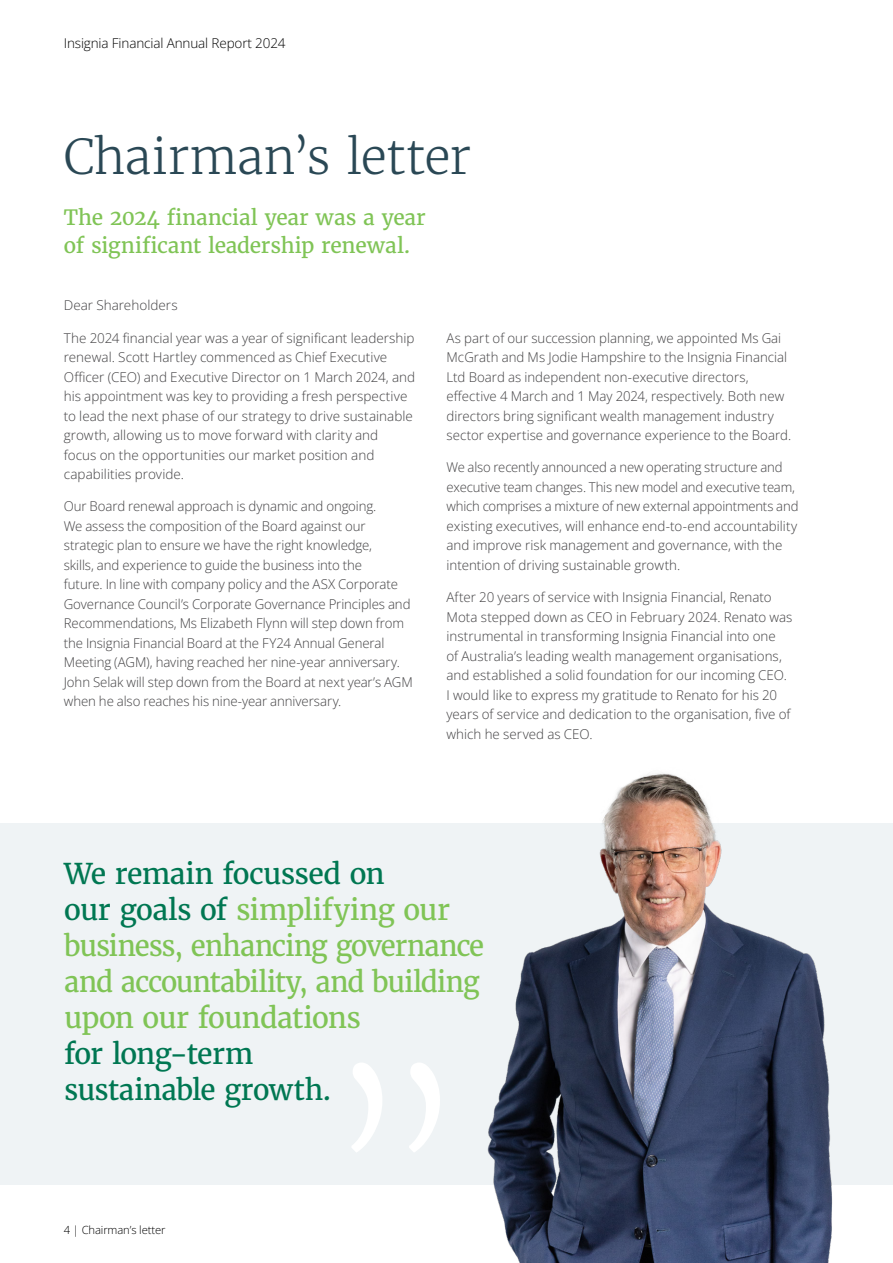
<style>
.page{position:relative;width:893px;height:1263px;background:#fff}
.page>*{position:absolute;margin:0;border:0;box-sizing:border-box;transform-origin:0 0}
.t1{font:300 48px "Merriweather";letter-spacing:-.01em;color:#2a4855}
.t2{font:28.5px/36px "Merriweather";letter-spacing:-.035em;color:#80c456}
.t3{font:28.5px/36px "Merriweather";letter-spacing:-.025em;color:#007752}
.t4{font:21px/28.5px "Merriweather";letter-spacing:-.01em;color:#80c456}
.t5{font:300 13.5px/19.5px "Open Sans";color:#414042}
.t6{font:300 13.5px "Open Sans";letter-spacing:-.01em;color:#000}
.t7{font:300 11.25px "Open Sans";letter-spacing:-.01em;color:#000}
.s1{color:#007752}
</style>
<div class="page">
<div style="left:0;top:823px;width:893px;height:362px;background:#eff3f5"></div>
<img style="left:487px;top:773px;width:346px;height:490px">
<svg style="left:352px;top:1063px;width:88px;height:89px"></svg>
<p class="t6" style="left:64px;top:34px;width:223px">Insignia Financial Annual Report 2024</p>
<h1 class="t1" style="left:64px;top:127px;width:409px">Chairman’s letter</h1>
<h3 class="t4" style="left:64px;top:203px;width:363px">The 2024 financial year was a year of significant leadership renewal.</h3>
<p class="t5" style="left:64px;top:295px;width:115px">Dear Shareholders</p>
<p class="t5" style="left:64px;top:328px;width:353px">The 2024 financial year was a year of significant leadership renewal. Scott Hartley commenced as Chief Executive Officer (CEO) and Executive Director on 1 March 2024, and his appointment was key to providing a fresh perspective to lead the next phase of our strategy to drive sustainable growth, allowing us to move forward with clarity and<br>focus on the opportunities our market position and capabilities provide.</p>
<p class="t5" style="left:64px;top:496px;width:350px">Our Board renewal approach is dynamic and ongoing.<br>We assess the composition of the Board against our strategic plan to ensure we have the right knowledge,<br>skills, and experience to guide the business into the<br>future. In line with company policy and the ASX Corporate Governance Council’s Corporate Governance Principles and Recommendations, Ms Elizabeth Flynn will step down from the Insignia Financial Board at the FY24 Annual General Meeting (AGM), having reached her nine-year anniversary.<br>John Selak will step down from the Board at next year’s AGM when he also reaches his nine-year anniversary.</p>
<p class="t5" style="left:446px;top:328px;width:346px">As part of our succession planning, we appointed Ms Gai McGrath and Ms Jodie Hampshire to the Insignia Financial Ltd Board as independent non-executive directors, effective 4 March and 1 May 2024, respectively. Both new directors bring significant wealth management industry sector expertise and governance experience to the Board.</p>
<p class="t5" style="left:446px;top:457px;width:353px">We also recently announced a new operating structure and executive team changes. This new model and executive team, which comprises a mixture of new external appointments and existing executives, will enhance end-to-end accountability and improve risk management and governance, with the intention of driving sustainable growth.</p>
<p class="t5" style="left:446px;top:587px;width:347px">After 20 years of service with Insignia Financial, Renato Mota stepped down as CEO in February 2024. Renato was instrumental in transforming Insignia Financial into one<br>of Australia’s leading wealth management organisations, and established a solid foundation for our incoming CEO.<br>I would like to express my gratitude to Renato for his 20 years of service and dedication to the organisation, five of which he served as CEO.</p>
<h2 class="t2" style="left:64px;top:856px;width:421px"><span class="s1">We remain focussed on<br>our goals of</span> simplifying our business, enhancing governance and accountability, and building upon our foundations</h2>
<h2 class="t3" style="left:64px;top:1036px;width:269px">for long-term sustainable growth.</h2>
<p class="t7" style="left:64px;top:1222px;width:103px">4 | Chairman’s letter</p>
</div>
